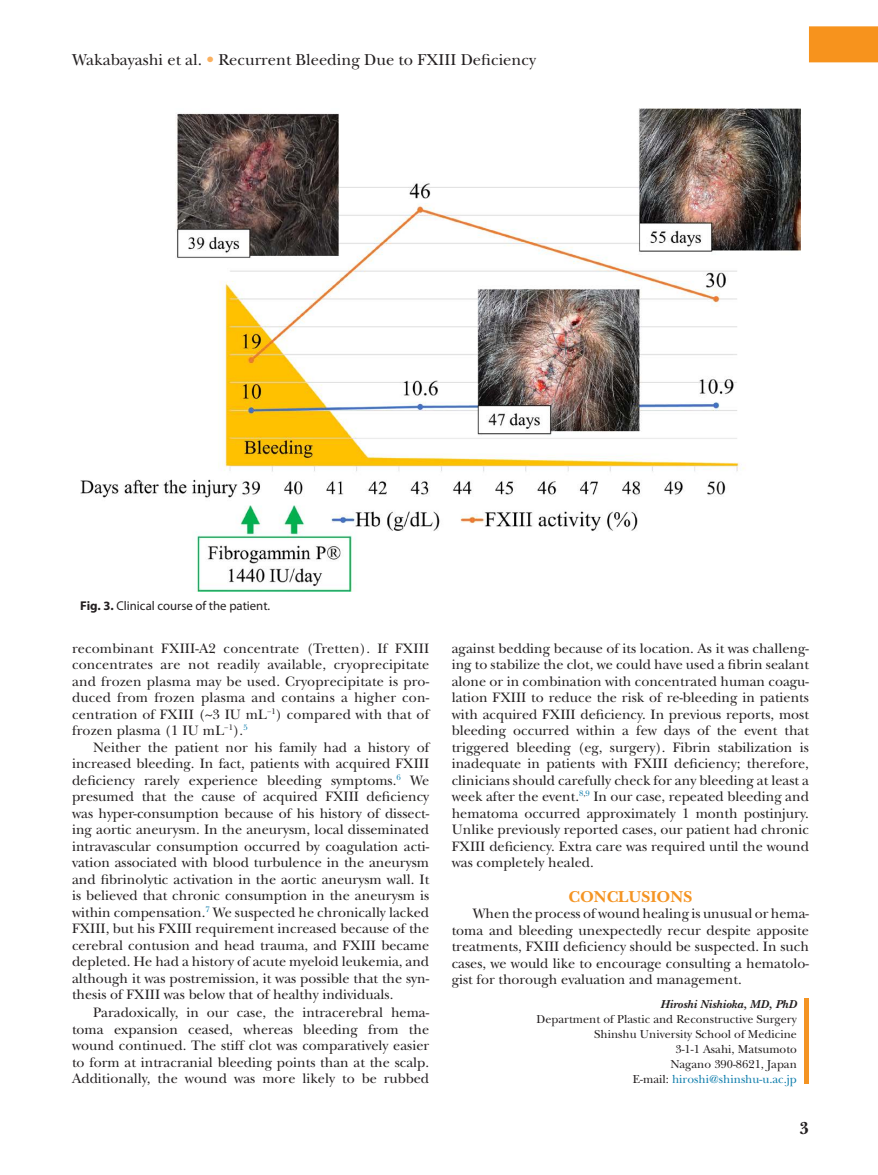
<style>
.page{position:relative;width:878px;height:1175px;background:#fff}
.page>*{position:absolute;margin:0;border:0;box-sizing:border-box;transform-origin:0 0}
.t1{font:700 18px "New Baskerville Std";color:#231f20}
.t2{font:16.5px "New Baskerville Std";color:#231f20}
.t3{font:700 16.5px "New Baskerville Std";color:#f49423}
.t4{font:14.25px/16.5px "New Baskerville Std";color:#231f20;text-align:justify}
.t5{font:12.75px "Myriad Pro";color:#231f20}
.t6{font:12px/15px "New Baskerville Std";color:#231f20;text-align:right}
.t7{font:italic 700 12px "New Baskerville Std";color:#231f20}
.s1{color:#fab05f}
.s2{font-weight:700}
.s3{color:#0f7eac}
</style>
<div class="page">
<div style="left:808px;top:26px;width:70px;height:36px;background:#f7931d"></div>
<hr style="left:804px;top:998px;width:4px;height:15px;background:#f49423">
<hr style="left:804px;top:1007px;width:4px;height:17px;background:#f49423">
<hr style="left:804px;top:1022px;width:4px;height:17px;background:#f49423">
<hr style="left:804px;top:1037px;width:4px;height:17px;background:#f49423">
<hr style="left:804px;top:1052px;width:4px;height:17px;background:#f49423">
<hr style="left:804px;top:1067px;width:4px;height:17px;background:#f49423">
<img style="left:80px;top:108px;width:720px;height:484px">
<p class="t2" style="left:72px;top:50px;width:465px">Wakabayashi et al. <span class="s1">•</span> Recurrent Bleeding Due to FXIII Deficiency</p>
<p class="t5" style="left:80px;top:598px;width:191px"><span class="s2">Fig. 3.</span> Clinical course of the patient.</p>
<p class="t4" style="left:72px;top:640px;width:359px">recombinant FXIII-A2 concentrate (Tretten). If FXIII concentrates are not readily available, cryoprecipitate and frozen plasma may be used. Cryoprecipitate is pro&shy;duced from frozen plasma and contains a higher con&shy;centration of FXIII (~3 IU mL<sup>−1</sup>) compared with that of frozen plasma (1 IU mL<sup>−1</sup>).<sup>5</sup></p>
<p class="t4" style="left:72px;top:739px;width:359px;text-indent:21px">Neither the patient nor his family had a history of increased bleeding. In fact, patients with acquired FXIII deficiency rarely experience bleeding symptoms.<sup>6</sup> We presumed that the cause of acquired FXIII deficiency was hyper-consumption because of his history of dissect&shy;ing aortic aneurysm. In the aneurysm, local disseminated intravascular consumption occurred by coagulation acti&shy;vation associated with blood turbulence in the aneurysm and fibrinolytic activation in the aortic aneurysm wall. It is believed that chronic consumption in the aneurysm is within compensation.<sup>7</sup> We suspected he chronically lacked FXIII, but his FXIII requirement increased because of the cerebral contusion and head trauma, and FXIII became depleted. He had a history of acute myeloid leukemia, and although it was postremission, it was possible that the syn&shy;thesis of FXIII was below that of healthy individuals.</p>
<p class="t4" style="left:72px;top:1004px;width:359px;text-indent:21px">Paradoxically, in our case, the intracerebral hema&shy;toma expansion ceased, whereas bleeding from the wound continued. The stiff clot was comparatively easier to form at intracranial bleeding points than at the scalp.<br>Additionally, the wound was more likely to be rubbed</p>
<p class="t4" style="left:452px;top:640px;width:359px">against bedding because of its location. As it was challeng&shy;ing to stabilize the clot, we could have used a fibrin sealant alone or in combination with concentrated human coagu&shy;lation FXIII to reduce the risk of re-bleeding in patients with acquired FXIII deficiency. In previous reports, most bleeding occurred within a few days of the event that triggered bleeding (eg, surgery). Fibrin stabilization is inadequate in patients with FXIII deficiency; therefore, clinicians should carefully check for any bleeding at least a week after the event.<sup>8</sup><sup>,</sup><sup>9</sup> In our case, repeated bleeding and hematoma occurred approximately 1 month postinjury.<br>Unlike previously reported cases, our patient had chronic FXIII deficiency. Extra care was required until the wound was completely healed.</p>
<p class="t3" style="left:568px;top:886px;width:125px">CONCLUSIONS</p>
<p class="t4" style="left:451px;top:905px;width:359px;text-indent:21px">When the process of wound healing is unusual or hema&shy;toma and bleeding unexpectedly recur despite apposite treatments, FXIII deficiency should be suspected. In such cases, we would like to encourage consulting a hematolo&shy;gist for thorough evaluation and management.</p>
<p class="t7" style="left:660px;top:997px;width:138px">Hiroshi Nishioka, MD, PhD</p>
<p class="t6" style="left:536px;top:1012px;width:262px">Department of Plastic and Reconstructive Surgery Shinshu University School of Medicine<br>3-1-1 Asahi, Matsumoto<br>Nagano 390-8621, Japan<br>E-mail: <span class="s3">hiroshi@shinshu-u.ac.jp</span></p>
<p class="t1" style="left:799px;top:1118px;width:11px">3</p>
</div>
